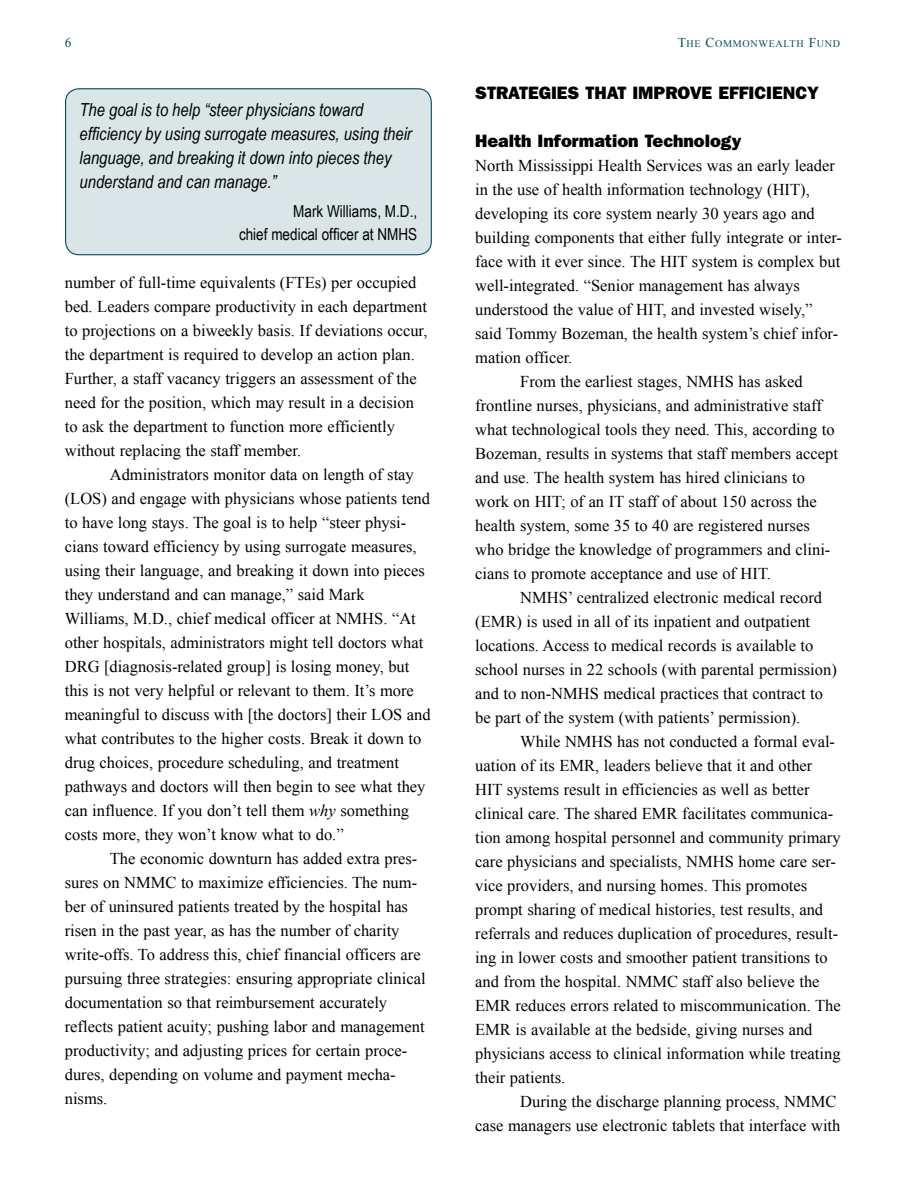
<style>
.page{position:relative;width:918px;height:1188px;background:#fff}
.page>*{position:absolute;margin:0;border:0;box-sizing:border-box;transform-origin:0 0}
.Box_text{font:italic 18px/24px "Arial Narrow";color:#000}
.Head_A_-_Franklin{font:18px "ITC Franklin Gothic Std Hvy";color:#000}
.Head_B_-_Franklin{font:18px "ITC Franklin Gothic Std Hvy";color:#000}
.BT_2_-_Times_IB{font:16.5px/24px "Times New Roman";color:#000}
.BT_-_Times_IB{font:16.5px/24px "Times New Roman";color:#000}
.Box_text-2{font:16.5px/22.5px "Arial Narrow";color:#000;text-align:right}
.t1{font:13.5px "Times New Roman";color:#004f5a}
.t2{font:10.2px "Times New Roman";letter-spacing:.065em;color:#004f5a}
.s1{font-size:13.5px}
.s2{font-style:italic}
</style>
<div class="page">
<div style="left:66px;top:89px;width:365px;height:166px;background:#d9e5e6;border-radius:14px"></div>
<div style="left:65px;top:88px;width:367px;height:167px;border:1px solid #004f5a;border-radius:14px"></div>
<p class="t1" style="left:65px;top:34px;width:8px">6</p>
<p class="t2" style="left:678px;top:37px;width:164px"><span class="s1">T</span>HE <span class="s1">C</span>OMMONWEALTH <span class="s1">F</span>UND</p>
<p class="Box_text" style="left:80px;top:97px;width:334px">The goal is to help “steer physicians toward efficiency by using surrogate measures, using their language, and breaking it down into pieces they understand and can manage.”</p>
<p class="Box_text-2" style="left:239px;top:200px;width:180px">Mark Williams, M.D.,<br>chief medical officer at NMHS</p>
<p class="BT_2_-_Times_IB" style="left:65px;top:271px;width:364px">number of full-time equivalents (FTEs) per occupied bed. Leaders compare productivity in each department to projections on a biweekly basis. If deviations occur, the department is required to develop an action plan.<br>Further, a staff vacancy triggers an assessment of the need for the position, which may result in a decision to ask the department to function more efficiently without replacing the staff member.</p>
<p class="BT_2_-_Times_IB" style="left:65px;top:463px;width:367px;text-indent:45px">Administrators monitor data on length of stay (LOS) and engage with physicians whose patients tend to have long stays. The goal is to help “steer physi&shy;cians toward efficiency by using surrogate measures, using their language, and breaking it down into pieces they understand and can manage,” said Mark Williams, M.D., chief medical officer at NMHS. “At other hospitals, administrators might tell doctors what DRG [diagnosis-related group] is losing money, but this is not very helpful or relevant to them. It’s more meaningful to discuss with [the doctors] their LOS and what contributes to the higher costs. Break it down to drug choices, procedure scheduling, and treatment pathways and doctors will then begin to see what they can influence. If you don’t tell them <span class="s2">why</span> something costs more, they won’t know what to do.”</p>
<p class="BT_2_-_Times_IB" style="left:65px;top:847px;width:362px;text-indent:45px">The economic downturn has added extra pres&shy;sures on NMMC to maximize efficiencies. The num&shy;ber of uninsured patients treated by the hospital has risen in the past year, as has the number of charity write-offs. To address this, chief financial officers are pursuing three strategies: ensuring appropriate clinical documentation so that reimbursement accurately reflects patient acuity; pushing labor and management productivity; and adjusting prices for certain proce&shy;dures, depending on volume and payment mecha&shy;nisms.</p>
<p class="Head_A_-_Franklin" style="left:475px;top:82px;width:345px">STRATEGIES THAT IMPROVE EFFICIENCY</p>
<p class="Head_B_-_Franklin" style="left:475px;top:130px;width:268px">Health Information Technology</p>
<p class="BT_-_Times_IB" style="left:475px;top:153px;width:368px">North Mississippi Health Services was an early leader in the use of health information technology (HIT), developing its core system nearly 30 years ago and building components that either fully integrate or inter&shy;face with it ever since. The HIT system is complex but well-integrated. “Senior management has always understood the value of HIT, and invested wisely,” said Tommy Bozeman, the health system’s chief infor&shy;mation officer.</p>
<p class="BT_2_-_Times_IB" style="left:475px;top:369px;width:364px;text-indent:45px">From the earliest stages, NMHS has asked frontline nurses, physicians, and administrative staff what technological tools they need. This, according to Bozeman, results in systems that staff members accept and use. The health system has hired clinicians to work on HIT; of an IT staff of about 150 across the health system, some 35 to 40 are registered nurses who bridge the knowledge of programmers and clini&shy;cians to promote acceptance and use of HIT.</p>
<p class="BT_2_-_Times_IB" style="left:475px;top:585px;width:363px;text-indent:45px">NMHS’ centralized electronic medical record (EMR) is used in all of its inpatient and outpatient locations. Access to medical records is available to school nurses in 22 schools (with parental permission) and to non-NMHS medical practices that contract to be part of the system (with patients’ permission).</p>
<p class="BT_2_-_Times_IB" style="left:475px;top:729px;width:367px;text-indent:45px">While NMHS has not conducted a formal eval&shy;uation of its EMR, leaders believe that it and other HIT systems result in efficiencies as well as better clinical care. The shared EMR facilitates communica&shy;tion among hospital personnel and community primary care physicians and specialists, NMHS home care ser&shy;vice providers, and nursing homes. This promotes prompt sharing of medical histories, test results, and referrals and reduces duplication of procedures, result&shy;ing in lower costs and smoother patient transitions to and from the hospital. NMMC staff also believe the EMR reduces errors related to miscommunication. The EMR is available at the bedside, giving nurses and physicians access to clinical information while treating their patients.</p>
<p class="BT_2_-_Times_IB" style="left:475px;top:1089px;width:367px;text-align:right">During the discharge planning process, NMMC<br>case managers use electronic tablets that interface with</p>
</div>
